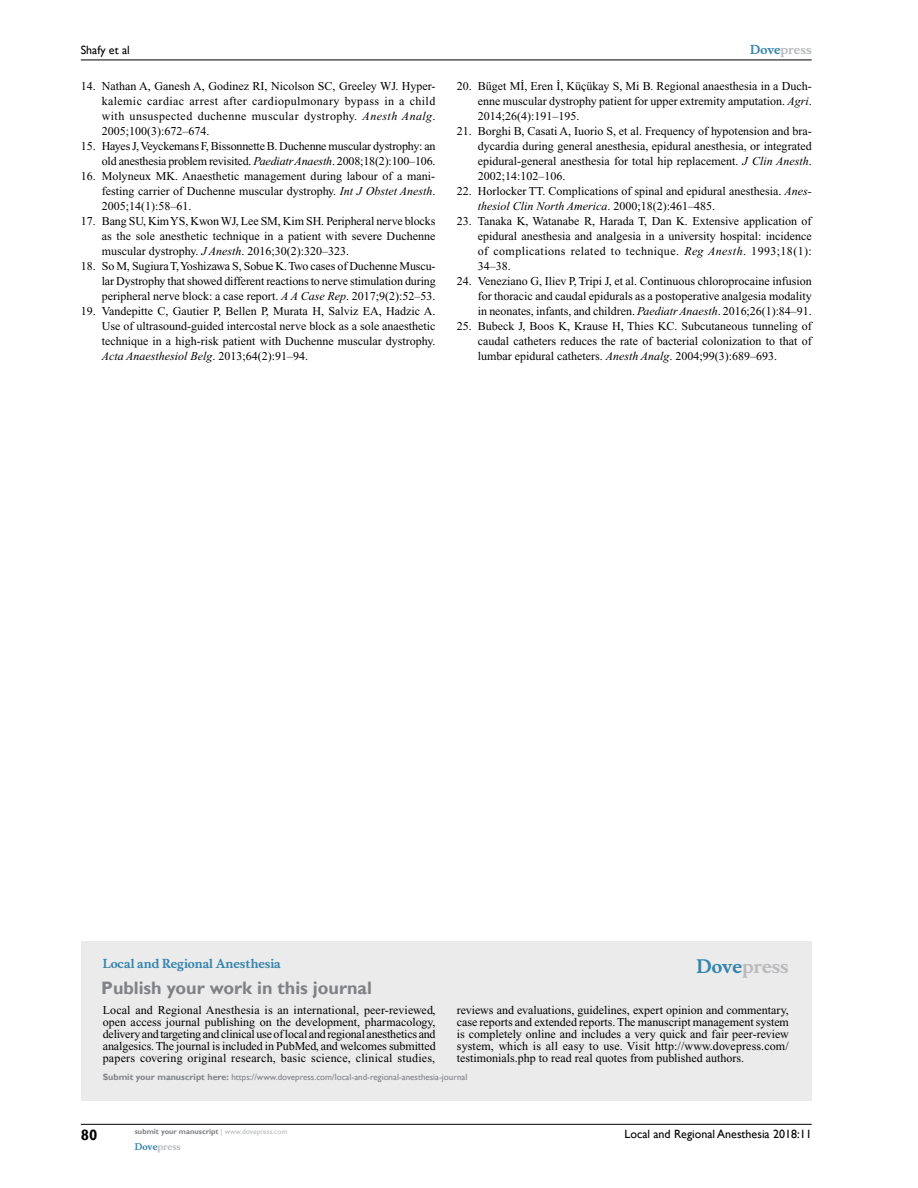
<style>
.page{position:relative;width:918px;height:1188px;background:#fff}
.page>*{position:absolute;margin:0;border:0;box-sizing:border-box;transform-origin:0 0}
.t1{font:700 18px "Gill Sans";color:#808285}
.t2{font:700 18px "Musee";color:#b8babc}
.t3{font:700 15px "Gill Sans";color:#000}
.t4{font:12px/15px "Times New Roman";color:#000;text-align:justify}
.t5{font:12px "Gill Sans";color:#000}
.t6{font:700 12px "Musee";color:#3785ad}
.t7{font:700 12px "Musee";color:#b8babc}
.t8{font:9px "Gill Sans";color:#808285}
.t9{font:700 9px "Musee";color:#b8babc}
.t10{font:700 7.5px "Gill Sans";color:#808285}
.s1{font-style:italic}
.s2{color:#3785ad}
.s3{font-style:inherit}
.s4{font-weight:700}
.s5{font-weight:400;color:#b8babc}
</style>
<div class="page">
<div style="left:81px;top:941px;width:731px;height:160px;background:#ebebec"></div>
<hr style="left:81px;top:1124px;width:731px;height:1px;background:#000">
<hr style="left:81px;top:60px;width:731px;height:1px;background:#000">
<p class="t5" style="left:81px;top:43px;width:51px">Shafy et al</p>
<p class="t4" style="left:102px;top:79px;width:335px;text-indent:-21px">14. Nathan A, Ganesh A, Godinez RI, Nicolson SC, Greeley WJ. Hyper&shy;kalemic cardiac arrest after cardiopulmonary bypass in a child with unsuspected duchenne muscular dystrophy. <span class="s1">Anesth Analg</span>.<br>2005;100(3):672–674.</p>
<p class="t4" style="left:81px;top:139px;width:356px;text-align:right">15. Hayes J, Veyckemans F, Bissonnette B. Duchenne muscular dystrophy: an old anesthesia problem revisited. <span class="s1">Paediatr Anaesth</span>. 2008;18(2):100–106.</p>
<p class="t4" style="left:102px;top:169px;width:335px;text-indent:-21px">16. Molyneux MK. Anaesthetic management during labour of a mani&shy;festing carrier of Duchenne muscular dystrophy. <span class="s1">Int J Obstet Anesth</span>.<br>2005;14(1):58–61.</p>
<p class="t4" style="left:102px;top:214px;width:335px;text-indent:-21px">17. Bang SU, Kim YS, Kwon WJ, Lee SM, Kim SH. Peripheral nerve blocks as the sole anesthetic technique in a patient with severe Duchenne muscular dystrophy. <span class="s1">J Anesth</span>. 2016;30(2):320–323.</p>
<p class="t4" style="left:102px;top:259px;width:335px;text-indent:-21px">18. So M, Sugiura T, Yoshizawa S, Sobue K. Two cases of Duchenne Muscu&shy;lar Dystrophy that showed different reactions to nerve stimulation during peripheral nerve block: a case report. <span class="s1">A A Case Rep</span>. 2017;9(2):52–53.</p>
<p class="t4" style="left:102px;top:304px;width:335px;text-indent:-21px">19. Vandepitte C, Gautier P, Bellen P, Murata H, Salviz EA, Hadzic A.<br>Use of ultrasound-guided intercostal nerve block as a sole anaesthetic technique in a high-risk patient with Duchenne muscular dystrophy.<br><span class="s1">Acta Anaesthesiol Belg</span>. 2013;64(2):91–94.</p>
<p class="t7" style="left:750px;top:43px;width:63px"><span class="s2">Dove</span>press</p>
<p class="t4" style="left:478px;top:79px;width:335px;text-indent:-21px">20. Büget M<span class="s3">İ</span>, Eren <span class="s3">İ</span>, Küçükay S, Mi B. Regional anaesthesia in a Duch&shy;enne muscular dystrophy patient for upper extremity amputation. <span class="s1">Agri</span>.<br>2014;26(4):191–195.</p>
<p class="t4" style="left:478px;top:124px;width:335px;text-indent:-21px">21. Borghi B, Casati A, Iuorio S, et al. Frequency of hypotension and bra&shy;dycardia during general anesthesia, epidural anesthesia, or integrated epidural-general anesthesia for total hip replacement. <span class="s1">J Clin Anesth</span>.<br>2002;14:102–106.</p>
<p class="t4" style="left:478px;top:184px;width:335px;text-indent:-21px">22. Horlocker TT. Complications of spinal and epidural anesthesia. <span class="s1">Anes&shy;thesiol Clin North America</span>. 2000;18(2):461–485.</p>
<p class="t4" style="left:478px;top:214px;width:335px;text-indent:-21px">23. Tanaka K, Watanabe R, Harada T, Dan K. Extensive application of epidural anesthesia and analgesia in a university hospital: incidence of complications related to technique. <span class="s1">Reg Anesth</span>. 1993;18(1):<br>34–38.</p>
<p class="t4" style="left:478px;top:274px;width:335px;text-indent:-21px">24. Veneziano G, Iliev P, Tripi J, et al. Continuous chloroprocaine infusion for thoracic and caudal epidurals as a postoperative analgesia modality in neonates, infants, and children. <span class="s1">Paediatr Anaesth</span>. 2016;26(1):84–91.</p>
<p class="t4" style="left:478px;top:319px;width:335px;text-indent:-21px">25. Bubeck J, Boos K, Krause H, Thies KC. Subcutaneous tunneling of caudal catheters reduces the rate of bacterial colonization to that of lumbar epidural catheters. <span class="s1">Anesth Analg</span>. 2004;99(3):689–693.</p>
<p class="t6" style="left:103px;top:956px;width:180px">Local and Regional Anesthesia</p>
<h1 class="t1" style="left:101px;top:977px;width:272px">Publish your work in this journal</h1>
<h1 class="t2" style="left:697px;top:955px;width:94px"><span class="s2">Dove</span>press</h1>
<p class="t4" style="left:103px;top:1004px;width:334px;line-height:12px">Local and Regional Anesthesia is an international, peer-reviewed, open access journal publishing on the development, pharmacology, delivery and targeting and clinical use of local and regional anesthetics and analgesics. The journal is included in PubMed, and welcomes submitted papers covering original research, basic science, clinical studies,</p>
<p class="t4" style="left:457px;top:1004px;width:334px;line-height:12px">reviews and evaluations, guidelines, expert opinion and commentary, case reports and extended reports. The manuscript management system is completely online and includes a very quick and fair peer-review system, which is all easy to use. Visit http://www.dovepress.com/ testimonials.php to read real quotes from published authors.</p>
<p class="t8" style="left:103px;top:1072px;width:366px"><span class="s4">Submit your manuscript here:</span> https://www.dovepress.com/local-and-regional-anesthesia-journal</p>
<p class="t3" style="left:81px;top:1126px;width:18px">80</p>
<p class="t10" style="left:135px;top:1127px;width:154px">submit your manuscript <span class="s5">| www.dovepress.com</span></p>
<p class="t9" style="left:135px;top:1141px;width:48px"><span class="s2">Dove</span>press</p>
<p class="t5" style="left:625px;top:1127px;width:189px">Local and Regional Anesthesia 2018:11</p>
</div>
